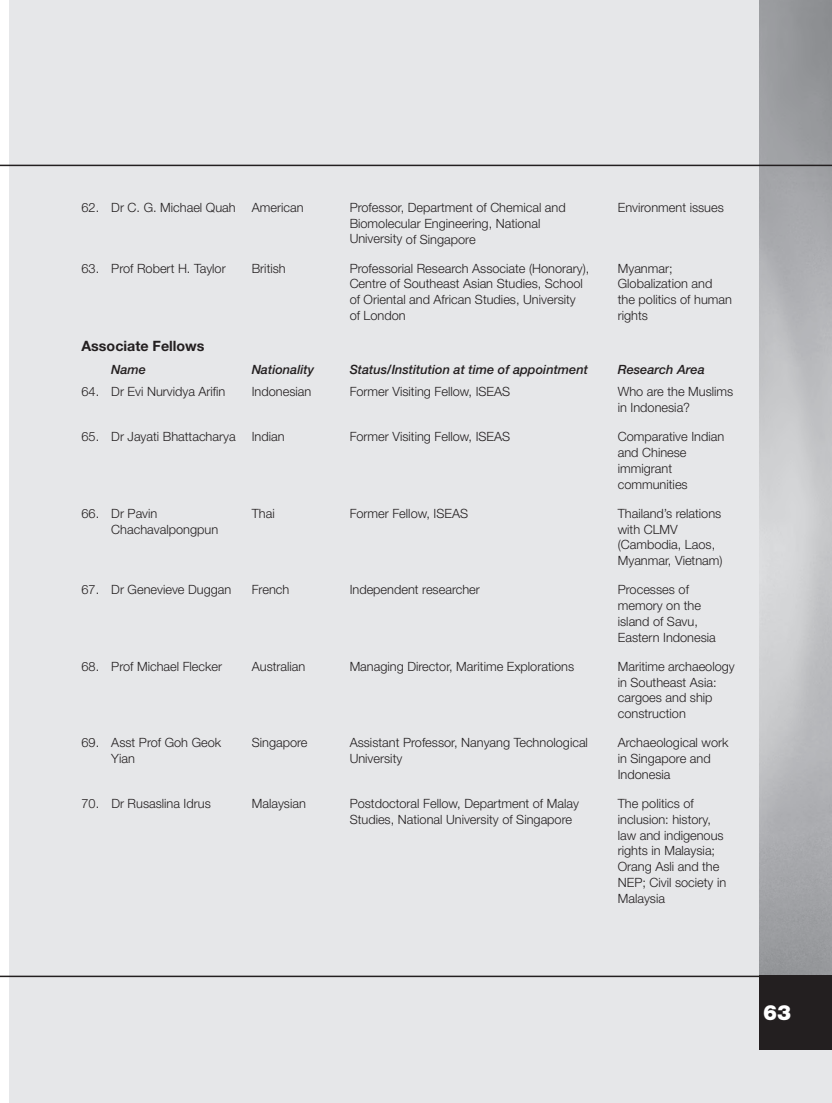
<style>
.page{position:relative;width:832px;height:1103px;background:#fff}
.page>*{position:absolute;margin:0;border:0;box-sizing:border-box;transform-origin:0 0}
.t1{font:900 21px "Helvetica Neue";color:#fff}
.t2{font:700 14.25px "Helvetica Neue";color:#231f20}
.t3{font:300 12.75px/15.8px "Helvetica Neue";color:#231f20}
.t4{font:italic 500 12.75px "Helvetica Neue";color:#231f20}
</style>
<div class="page">
<svg style="left:0;top:975px;width:9px;height:2px"></svg>
<div style="left:9px;top:0;width:822px;height:1102px;background:#e6e7e9"></div>
<div style="left:758px;top:975px;width:73px;height:74px;background:#231f20"></div>
<hr style="left:9px;top:165px;width:822px;height:1px;background:#231f20">
<hr style="left:9px;top:975px;width:822px;height:2px;background:#231f20">
<p class="t3" style="left:81px;top:199px;width:155px">62. Dr C. G. Michael Quah</p>
<p class="t3" style="left:252px;top:199px;width:53px">American</p>
<p class="t3" style="left:349px;top:199px;width:217px">Professor, Department of Chemical and<br>Biomolecular Engineering, National<br>University of Singapore</p>
<p class="t3" style="left:617px;top:199px;width:108px">Environment issues</p>
<p class="t3" style="left:81px;top:260px;width:146px">63. Prof Robert H. Taylor</p>
<p class="t3" style="left:252px;top:260px;width:35px">British</p>
<p class="t3" style="left:349px;top:260px;width:241px">Professorial Research Associate (Honorary), Centre of Southeast Asian Studies, School of Oriental and African Studies, University of London</p>
<p class="t3" style="left:617px;top:260px;width:116px">Myanmar;<br>Globalization and the politics of human rights</p>
<p class="t2" style="left:81px;top:337px;width:124px">Associate Fellows</p>
<p class="t4" style="left:111px;top:362px;width:36px">Name</p>
<p class="t4" style="left:252px;top:362px;width:64px">Nationality</p>
<p class="t4" style="left:349px;top:362px;width:240px">Status/Institution at time of appointment</p>
<p class="t4" style="left:617px;top:362px;width:88px">Research Area</p>
<p class="t3" style="left:81px;top:383px;width:145px">64. Dr Evi Nurvidya Arifin</p>
<p class="t3" style="left:252px;top:383px;width:61px">Indonesian</p>
<p class="t3" style="left:349px;top:383px;width:162px">Former Visiting Fellow, ISEAS</p>
<p class="t3" style="left:617px;top:383px;width:117px">Who are the Muslims in Indonesia?</p>
<p class="t3" style="left:81px;top:428px;width:156px">65. Dr Jayati Bhattacharya</p>
<p class="t3" style="left:252px;top:428px;width:34px">Indian</p>
<p class="t3" style="left:349px;top:428px;width:162px">Former Visiting Fellow, ISEAS</p>
<p class="t3" style="left:617px;top:428px;width:108px">Comparative Indian and Chinese immigrant communities</p>
<p class="t3" style="left:111px;top:505px;width:108px;text-indent:-30px">66. Dr Pavin<br>Chachavalpongpun</p>
<p class="t3" style="left:252px;top:505px;width:24px">Thai</p>
<p class="t3" style="left:349px;top:505px;width:120px">Former Fellow, ISEAS</p>
<p class="t3" style="left:617px;top:505px;width:106px">Thailand’s relations with CLMV (Cambodia, Laos,<br>Myanmar, Vietnam)</p>
<p class="t3" style="left:81px;top:581px;width:151px">67. Dr Genevieve Duggan</p>
<p class="t3" style="left:252px;top:581px;width:39px">French</p>
<p class="t3" style="left:349px;top:581px;width:132px">Independent researcher</p>
<p class="t3" style="left:617px;top:581px;width:99px">Processes of memory on the island of Savu,<br>Eastern Indonesia</p>
<p class="t3" style="left:81px;top:658px;width:142px">68. Prof Michael Flecker</p>
<p class="t3" style="left:252px;top:658px;width:55px">Australian</p>
<p class="t3" style="left:349px;top:658px;width:226px">Managing Director, Maritime Explorations</p>
<p class="t3" style="left:617px;top:658px;width:118px">Maritime archaeology in Southeast Asia: cargoes and ship construction</p>
<p class="t3" style="left:111px;top:734px;width:111px;text-indent:-30px">69. Asst Prof Goh Geok<br>Yian</p>
<p class="t3" style="left:252px;top:734px;width:57px">Singapore</p>
<p class="t3" style="left:349px;top:734px;width:240px">Assistant Professor, Nanyang Technological<br>University</p>
<p class="t3" style="left:617px;top:734px;width:112px">Archaeological work in Singapore and<br>Indonesia</p>
<p class="t3" style="left:81px;top:795px;width:131px">70. Dr Rusaslina Idrus</p>
<p class="t3" style="left:252px;top:795px;width:56px">Malaysian</p>
<p class="t3" style="left:349px;top:795px;width:231px">Postdoctoral Fellow, Department of Malay<br>Studies, National University of Singapore</p>
<p class="t3" style="left:617px;top:795px;width:110px">The politics of inclusion: history, law and indigenous rights in Malaysia;<br>Orang Asli and the<br>NEP; Civil society in<br>Malaysia</p>
<h1 class="t1" style="left:763px;top:999px;width:30px">63</h1>
</div>
